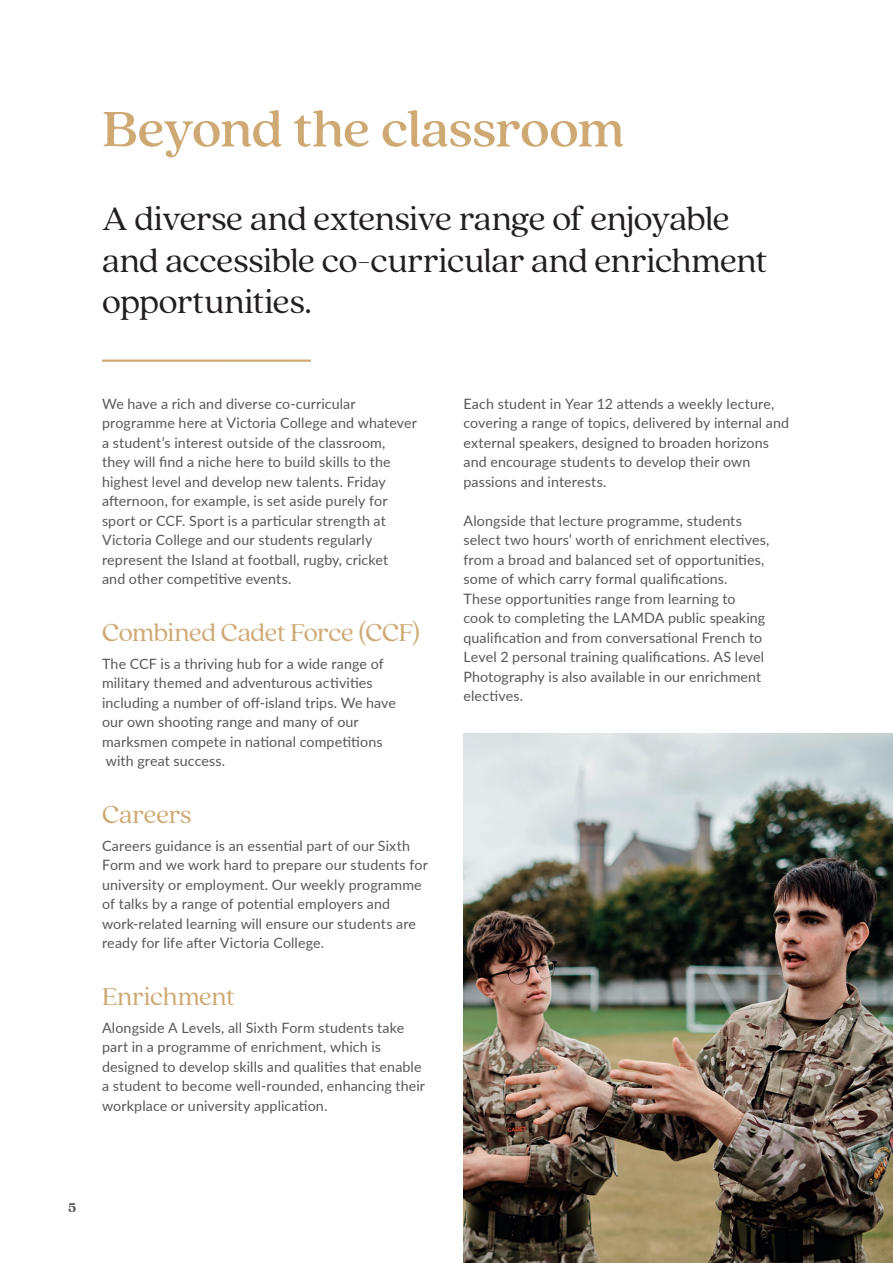
<style>
.page{position:relative;width:893px;height:1263px;background:#fff}
.page>*{position:absolute;margin:0;border:0;box-sizing:border-box;transform-origin:0 0}
.t1{font:500 55.5px "Quincy CF";letter-spacing:-.015em;color:#cea973}
.t2{font:36px/41.2px "Quincy CF";letter-spacing:-.015em;color:#231f20}
.t3{font:27px "Quincy CF";letter-spacing:-.02em;color:#cea973}
.t4{font:14.25px/19.5px "Lato";letter-spacing:.01em;color:#57585a}
.t5{font:900 14.25px "Quincy CF";color:#57585a}
</style>
<div class="page">
<img style="left:463px;top:733px;width:430px;height:530px">
<h1 class="t1" style="left:102px;top:90px;width:524px">Beyond the classroom</h1>
<h2 class="t2" style="left:102px;top:196px;width:667px">A diverse and extensive range of enjoyable and accessible co-curricular and enrichment opportunities.</h2>
<p class="t4" style="left:102px;top:393px;width:316px">We have a rich and diverse co-curricular programme here at Victoria College and whatever a student’s interest outside of the classroom, they will find a niche here to build skills to the highest level and develop new talents. Friday afternoon, for example, is set aside purely for sport or CCF. Sport is a particular strength at Victoria College and our students regularly represent the Island at football, rugby, cricket<br>and other competitive events.</p>
<h3 class="t3" style="left:102px;top:613px;width:320px">Combined Cadet Force (CCF)</h3>
<p class="t4" style="left:102px;top:653px;width:295px">The CCF is a thriving hub for a wide range of military themed and adventurous activities including a number of off-island trips. We have our own shooting range and many of our marksmen compete in national competitions with great success.</p>
<h3 class="t3" style="left:102px;top:795px;width:91px">Careers</h3>
<p class="t4" style="left:102px;top:835px;width:327px">Careers guidance is an essential part of our Sixth Form and we work hard to prepare our students for university or employment. Our weekly programme of talks by a range of potential employers and work-related learning will ensure our students are ready for life after Victoria College.</p>
<h3 class="t3" style="left:102px;top:977px;width:134px">Enrichment</h3>
<p class="t4" style="left:102px;top:1017px;width:325px">Alongside A Levels, all Sixth Form students take part in a programme of enrichment, which is designed to develop skills and qualities that enable a student to become well-rounded, enhancing their workplace or university application.</p>
<p class="t4" style="left:463px;top:393px;width:327px">Each student in Year 12 attends a weekly lecture, covering a range of topics, delivered by internal and external speakers, designed to broaden horizons and encourage students to develop their own passions and interests.</p>
<p class="t4" style="left:463px;top:510px;width:307px">Alongside that lecture programme, students select two hours’ worth of enrichment electives, from a broad and balanced set of opportunities, some of which carry formal qualifications.<br>These opportunities range from learning to cook to completing the LAMDA public speaking qualification and from conversational French to Level 2 personal training qualifications. AS level Photography is also available in our enrichment electives.</p>
<p class="t5" style="left:68px;top:1197px;width:10px">5</p>
</div>
